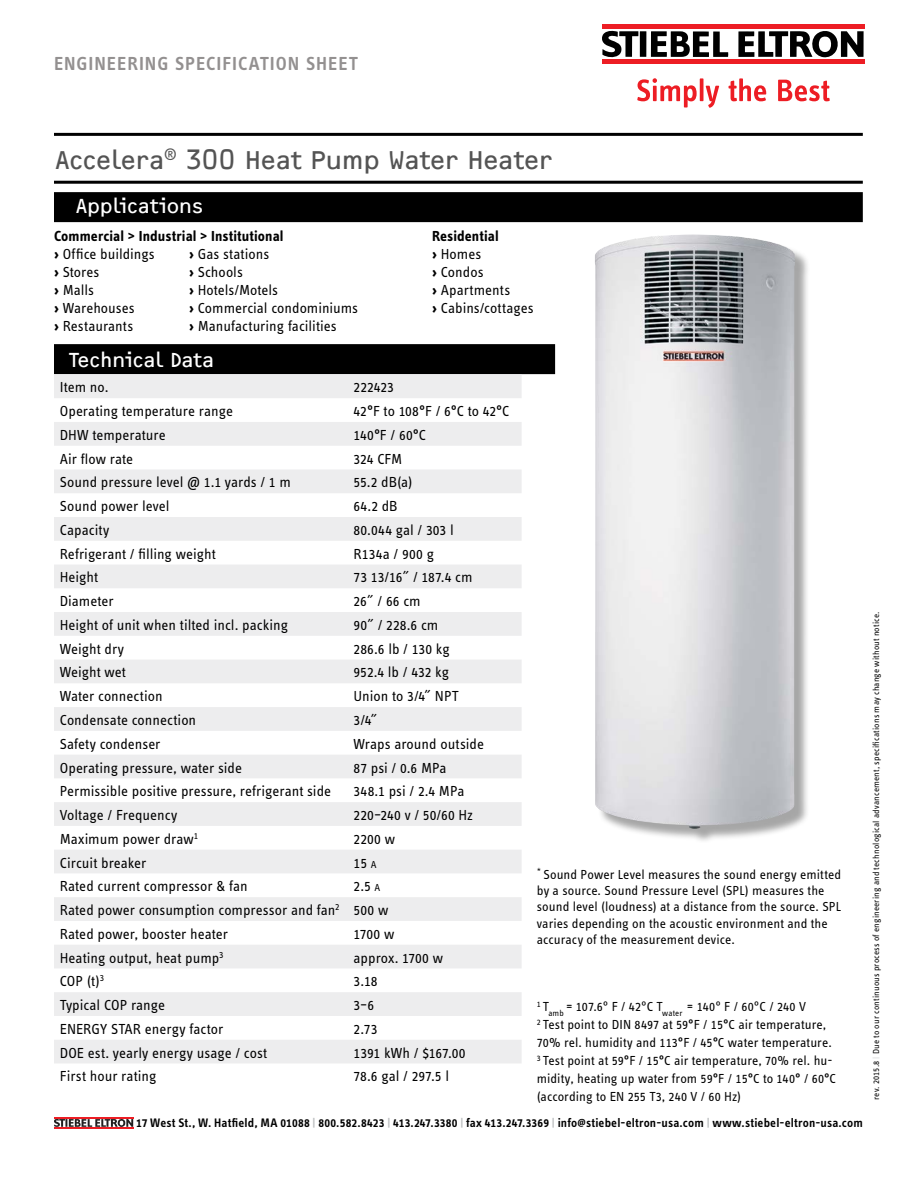
<style>
.page{position:relative;width:918px;height:1188px;background:#fff}
.page>*{position:absolute;margin:0;border:0;box-sizing:border-box;transform-origin:0 0}
.t1{font:26.55px "F2 FOCR Bczyk Com";letter-spacing:-.005em;color:#545454}
.t2{font:21px "F2 FOCR Bczyk Com";letter-spacing:-.005em;color:#fff}
.t3{font:600 19.5px "STE Info Text";letter-spacing:.045em;color:#939090}
.t4{font:15px/23.7px "STE Info Text";color:#000}
.t5{font:700 15px "STE Info Text";letter-spacing:.005em;color:#000}
.t6{font:13.5px/18px "STE Info Text";letter-spacing:.005em;color:#000}
.t7{font:600 12.75px "STE Info Text";letter-spacing:.015em;color:#000}
.t8{font:9px "STE Info Text";letter-spacing:.02em;color:#000}
.s1{font-weight:700}
.s2{font-size:10.5px}
.s3{color:#bcbec0}
.s4{font-size:9px}
.s5{color:#d1d3d4}
</style>
<div class="page">
<svg style="left:54px;top:1119px;width:79px;height:8px"></svg>
<hr style="left:54px;top:1117px;width:79px;height:1px;background:#ed1d24">
<hr style="left:54px;top:1127px;width:79px;height:2px;background:#ed1d24">
<svg style="left:738px;top:31px;width:126px;height:27px"></svg>
<svg style="left:602px;top:30px;width:126px;height:28px"></svg>
<div style="left:602px;top:24px;width:262px;height:5px;background:#ed1d24"></div>
<div style="left:602px;top:59px;width:262px;height:5px;background:#ed1d24"></div>
<svg style="left:637px;top:78px;width:60px;height:29px"></svg>
<hr style="left:700px;top:78px;width:3px;height:23px;background:#ed1d24">
<svg style="left:706px;top:86px;width:13px;height:22px"></svg>
<svg style="left:729px;top:78px;width:37px;height:23px"></svg>
<svg style="left:778px;top:80px;width:52px;height:21px"></svg>
<hr style="left:54px;top:181px;width:809px;height:3px;background:#000">
<div style="left:54px;top:344px;width:501px;height:30px;background:#000"></div>
<hr style="left:54px;top:133px;width:809px;height:3px;background:#000">
<svg style="left:54px;top:374px;width:468px;height:689px;fill:#eeeeef"></svg>
<div style="left:54px;top:192px;width:809px;height:30px;background:#000"></div>
<div style="left:597px;top:237px;width:213px;height:607px;background:#000;opacity:.35"></div>
<img style="left:595px;top:234px;width:200px;height:595px">
<h3 class="t3" style="left:54px;top:52px;width:305px">ENGINEERING SPECIFICATION SHEET</h3>
<h1 class="t1" style="left:55px;top:145px;width:499px">Accelera<sup>®</sup> 300 Heat Pump Water Heater</h1>
<h2 class="t2" style="left:76px;top:194px;width:129px">Applications</h2>
<p class="t5" style="left:54px;top:227px;width:231px">Commercial &gt; Industrial &gt; Institutional</p>
<p class="t5" style="left:432px;top:227px;width:68px">Residential</p>
<p class="t4" style="left:54px;top:242px;width:102px"><span class="s1">›</span> Office buildings</p>
<p class="t4" style="left:189px;top:242px;width:82px"><span class="s1">›</span> Gas stations</p>
<p class="t4" style="left:432px;top:242px;width:51px"><span class="s1">›</span> Homes</p>
<p class="t4" style="left:54px;top:260px;width:47px"><span class="s1">›</span> Stores</p>
<p class="t4" style="left:189px;top:260px;width:55px"><span class="s1">›</span> Schools</p>
<p class="t4" style="left:432px;top:260px;width:53px"><span class="s1">›</span> Condos</p>
<p class="t4" style="left:54px;top:278px;width:42px"><span class="s1">›</span> Malls</p>
<p class="t4" style="left:189px;top:278px;width:91px"><span class="s1">›</span> Hotels/Motels</p>
<p class="t4" style="left:432px;top:278px;width:80px"><span class="s1">›</span> Apartments</p>
<p class="t4" style="left:54px;top:296px;width:82px"><span class="s1">›</span> Warehouses</p>
<p class="t4" style="left:189px;top:296px;width:171px"><span class="s1">›</span> Commercial condominiums</p>
<p class="t4" style="left:432px;top:296px;width:103px"><span class="s1">›</span> Cabins/cottages</p>
<p class="t4" style="left:54px;top:314px;width:81px"><span class="s1">›</span> Restaurants</p>
<p class="t4" style="left:189px;top:314px;width:149px"><span class="s1">›</span> Manufacturing facilities</p>
<h2 class="t2" style="left:69px;top:348px;width:147px">Technical Data</h2>
<p class="t4" style="left:60px;top:375px;width:50px">Item no.</p>
<p class="t4" style="left:354px;top:375px;width:42px">222423</p>
<p class="t4" style="left:60px;top:399px;width:175px">Operating temperature range</p>
<p class="t4" style="left:354px;top:399px;width:157px">42<span class="s1">°</span>F to 108<span class="s1">°</span>F / 6<span class="s1">°</span>C to 42<span class="s1">°</span>C</p>
<p class="t4" style="left:60px;top:423px;width:107px">DHW temperature</p>
<p class="t4" style="left:354px;top:423px;width:74px">140<span class="s1">°</span>F / 60<span class="s1">°</span>C</p>
<p class="t4" style="left:60px;top:447px;width:75px">Air flow rate</p>
<p class="t4" style="left:354px;top:447px;width:50px">324 CFM</p>
<p class="t4" style="left:60px;top:470px;width:233px">Sound pressure level @ 1.1 yards / 1 m</p>
<p class="t4" style="left:354px;top:470px;width:61px">55.2 dB(a)</p>
<p class="t4" style="left:60px;top:494px;width:111px">Sound power level</p>
<p class="t4" style="left:354px;top:494px;width:46px">64.2 dB</p>
<p class="t4" style="left:60px;top:518px;width:51px">Capacity</p>
<p class="t4" style="left:354px;top:518px;width:102px">80.044 gal / 303 l</p>
<p class="t4" style="left:60px;top:542px;width:158px">Refrigerant / filling weight</p>
<p class="t4" style="left:354px;top:542px;width:82px">R134a / 900 g</p>
<p class="t4" style="left:60px;top:566px;width:40px">Height</p>
<p class="t4" style="left:354px;top:566px;width:121px">73 13/16˝ / 187.4 cm</p>
<p class="t4" style="left:60px;top:589px;width:55px">Diameter</p>
<p class="t4" style="left:354px;top:589px;width:69px">26˝ / 66 cm</p>
<p class="t4" style="left:60px;top:613px;width:230px">Height of unit when tilted incl. packing</p>
<p class="t4" style="left:354px;top:613px;width:86px">90˝ / 228.6 cm</p>
<p class="t4" style="left:60px;top:637px;width:66px">Weight dry</p>
<p class="t4" style="left:354px;top:637px;width:98px">286.6 lb / 130 kg</p>
<p class="t4" style="left:60px;top:661px;width:68px">Weight wet</p>
<p class="t4" style="left:354px;top:661px;width:97px">952.4 lb / 432 kg</p>
<p class="t4" style="left:60px;top:684px;width:104px">Water connection</p>
<p class="t4" style="left:354px;top:684px;width:106px">Union to 3/4˝ NPT</p>
<p class="t4" style="left:60px;top:708px;width:138px">Condensate connection</p>
<p class="t4" style="left:354px;top:708px;width:25px">3/4˝</p>
<p class="t4" style="left:60px;top:732px;width:102px">Safety condenser</p>
<p class="t4" style="left:354px;top:732px;width:132px">Wraps around outside</p>
<p class="t4" style="left:60px;top:756px;width:184px">Operating pressure, water side</p>
<p class="t4" style="left:354px;top:756px;width:95px">87 psi / 0.6 MPa</p>
<p class="t4" style="left:60px;top:779px;width:273px">Permissible positive pressure, refrigerant side</p>
<p class="t4" style="left:354px;top:779px;width:113px">348.1 psi / 2.4 MPa</p>
<p class="t4" style="left:60px;top:803px;width:119px">Voltage / Frequency</p>
<p class="t4" style="left:354px;top:803px;width:121px">220–240 v / 50/60 Hz</p>
<p class="t4" style="left:60px;top:827px;width:140px">Maximum power draw<sup>1</sup></p>
<p class="t4" style="left:354px;top:827px;width:43px">2200 w</p>
<p class="t4" style="left:60px;top:851px;width:88px">Circuit breaker</p>
<p class="t4" style="left:354px;top:851px;width:25px">15 <span class="s2">a</span></p>
<p class="t4" style="left:60px;top:874px;width:189px">Rated current compressor &amp; fan</p>
<p class="t4" style="left:60px;top:874px;width:330px;text-indent:294px">2.5 <span class="s2">a<br></span>Rated power consumption compressor and fan<sup>2</sup> 500 w<br>Rated power, booster heater</p>
<p class="t4" style="left:354px;top:922px;width:42px">1700 w</p>
<p class="t4" style="left:60px;top:946px;width:165px">Heating output, heat pump<sup>3</sup></p>
<p class="t4" style="left:354px;top:946px;width:91px">approx. 1700 w</p>
<p class="t4" style="left:60px;top:969px;width:46px">COP (t)<sup>3</sup></p>
<p class="t4" style="left:354px;top:969px;width:25px">3.18</p>
<p class="t4" style="left:60px;top:993px;width:107px">Typical COP range</p>
<p class="t4" style="left:354px;top:993px;width:22px">3–6</p>
<p class="t4" style="left:60px;top:1017px;width:165px">ENERGY STAR energy factor</p>
<p class="t4" style="left:354px;top:1017px;width:25px">2.73</p>
<p class="t4" style="left:60px;top:1041px;width:209px">DOE est. yearly energy usage / cost</p>
<p class="t4" style="left:354px;top:1041px;width:114px">1391 kWh / $167.00</p>
<p class="t4" style="left:60px;top:1064px;width:98px">First hour rating</p>
<p class="t4" style="left:354px;top:1064px;width:97px">78.6 gal / 297.5 l</p>
<p class="t6" style="left:537px;top:866px;width:306px;line-height:16.2px"><sup>*</sup> Sound Power Level measures the sound energy emitted by a source. Sound Pressure Level (SPL) measures the sound level (loudness) at a distance from the source. SPL varies depending on the acoustic environment and the accuracy of the measurement device.</p>
<p class="t6" style="left:537px;top:998px;width:301px"><sup>1</sup> T<sub>amb</sub> = 107.6° F / 42°C T<sub>water</sub> = 140° F / 60°C / 240 V<br><sup>2</sup> Test point to DIN 8497 at 59<span class="s1">°</span>F / 15<span class="s1">°</span>C air temperature, 70% rel. humidity and 113<span class="s1">°</span>F / 45<span class="s1">°</span>C water temperature.<br><sup>3</sup> Test point at 59<span class="s1">°</span>F / 15<span class="s1">°</span>C air temperature, 70% rel. hu&shy;midity, heating up water from 59<span class="s1">°</span>F / 15<span class="s1">°</span>C to 140<span class="s1">°</span> / 60<span class="s1">°</span>C (according to EN 255 T3, 240 V / 60 Hz)</p>
<p class="t7" style="left:136px;top:1115px;width:728px">17 West St., W. Hatfield, MA 01088 <span class="s3">|</span> 800.582.8423 <span class="s3">|</span> 413.247.3380 <span class="s3">|</span> fax 413.247.3369 <span class="s3">|</span> info<span class="s4">@</span>stiebel-eltron-usa.com <span class="s3">|</span> www.stiebel-eltron-usa.com</p>
<p class="t8" style="left:871px;top:1100px;width:490px;rotate:-90deg">rev. 2015.8 <span class="s5">|</span> Due to our continuous process of engineering and technological advancement, specifications may change without notice.</p>
</div>
